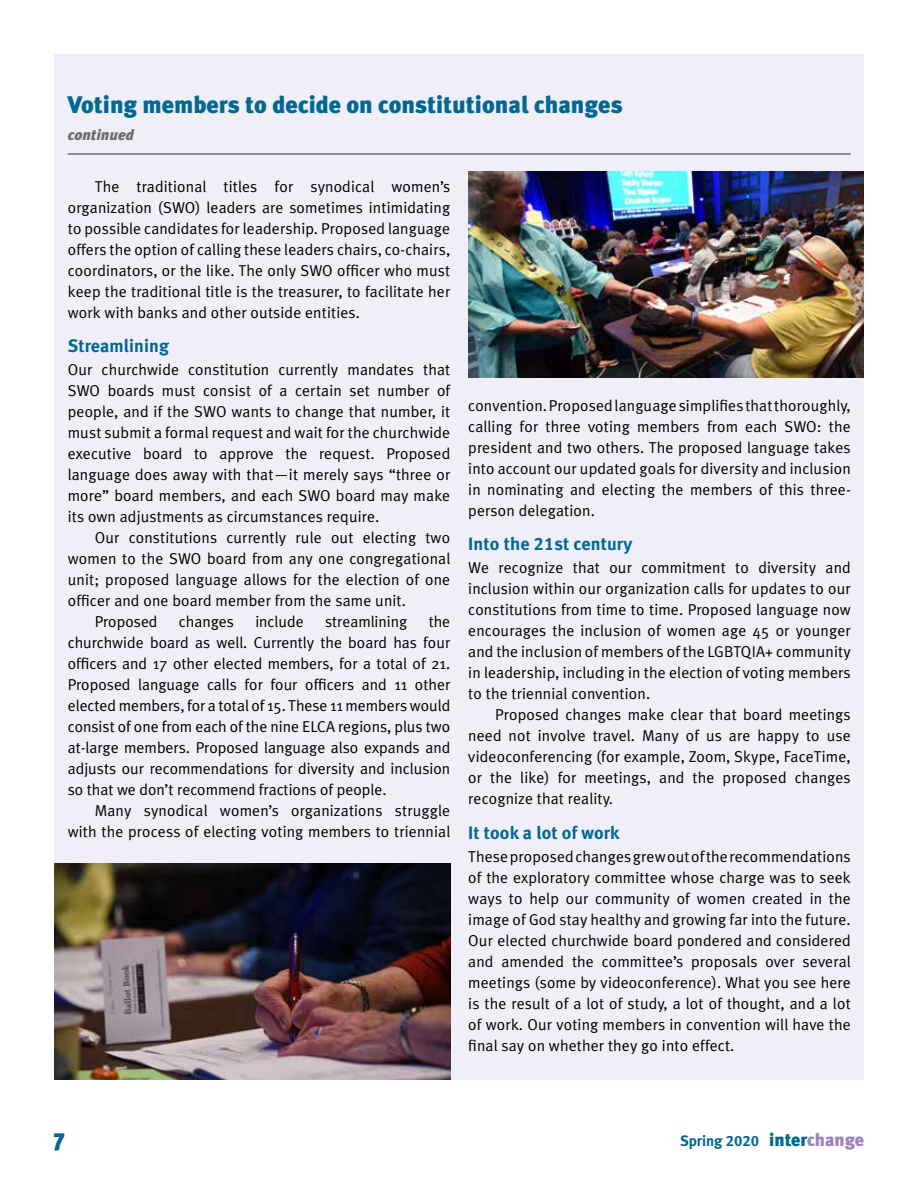
<style>
.page{position:relative;width:918px;height:1188px;background:#fff}
.page>*{position:absolute;margin:0;border:0;box-sizing:border-box;transform-origin:0 0}
.t1{font:900 24px "Meta Plus";color:#006892}
.t2{font:18px "Meta Bold LF";letter-spacing:.01em;color:#006892}
.t3{font:15.75px/21px "Meta Plus Normal";letter-spacing:.01em;color:#000;text-align:justify}
.t4{font:15px "Meta Bold LF";letter-spacing:-.005em;color:#006892}
.t5{font:italic 900 15px "Meta Plus";color:#6d6e71}
.s1{font-family:"Meta Plus";font-weight:900;font-size:18px}
.s2{font-family:"Meta Plus";font-weight:900;font-size:18px;color:#9d85be}
</style>
<div class="page">
<div style="left:54px;top:54px;width:810px;height:112px;background:#f0eef7"></div>
<hr style="left:68px;top:153px;width:783px;height:2px;background:#6d6e71">
<div style="left:54px;top:166px;width:810px;height:914px;background:#f0eef7"></div>
<img style="left:468px;top:172px;width:396px;height:206px">
<img style="left:54px;top:863px;width:396px;height:217px">
<h1 class="t1" style="left:68px;top:91px;width:556px">Voting members to decide on constitutional changes</h1>
<p class="t5" style="left:68px;top:126px;width:68px">continued</p>
<p class="t3" style="left:68px;top:176px;width:384px;text-indent:27px">The traditional titles for synodical women’s organization (SWO) leaders are sometimes intimidating to possible candidates for leadership. Proposed language offers the option of calling these leaders chairs, co-chairs, coordinators, or the like. The only SWO officer who must keep the traditional title is the treasurer, to facilitate her work with banks and other outside entities.</p>
<p class="t2" style="left:68px;top:335px;width:103px">Streamlining</p>
<p class="t3" style="left:68px;top:359px;width:384px">Our churchwide constitution currently mandates that SWO boards must consist of a certain set number of people, and if the SWO wants to change that number, it must submit a formal request and wait for the churchwide executive board to approve the request. Proposed language does away with that—it merely says “three or more” board members, and each SWO board may make its own adjustments as circumstances require.</p>
<p class="t3" style="left:95px;top:527px;width:357px">Our constitutions currently rule out electing two</p>
<p class="t3" style="left:68px;top:548px;width:384px">women to the SWO board from any one congregational</p>
<p class="t3" style="left:68px;top:569px;width:384px">unit; proposed language allows for the election of one</p>
<p class="t3" style="left:68px;top:590px;width:340px">officer and one board member from the same unit.</p>
<p class="t3" style="left:95px;top:611px;width:64px">Proposed</p>
<p class="t3" style="left:179px;top:611px;width:57px">changes</p>
<p class="t3" style="left:255px;top:611px;width:50px">include</p>
<p class="t3" style="left:325px;top:611px;width:84px">streamlining</p>
<p class="t3" style="left:68px;top:611px;width:384px;text-indent:361px">the churchwide board as well. Currently the board has four officers and 17 other elected members, for a total of 21.<br>Proposed language calls for four officers and 11 other elected members, for a total of 15. These 11 members would consist of one from each of the nine ELCA regions, plus two at-large members. Proposed language also expands and adjusts our recommendations for diversity and inclusion so that we don’t recommend fractions of people.</p>
<p class="t3" style="left:68px;top:800px;width:384px;text-align:right">Many synodical women’s organizations struggle with the process of electing voting members to triennial</p>
<p class="t3" style="left:468px;top:394px;width:384px">convention. Proposed language simplifies that thoroughly, calling for three voting members from each SWO: the president and two others. The proposed language takes into account our updated goals for diversity and inclusion in nominating and electing the members of this three&shy;person delegation.</p>
<p class="t2" style="left:468px;top:533px;width:166px">Into the 21st century</p>
<p class="t3" style="left:468px;top:557px;width:384px">We recognize that our commitment to diversity and inclusion within our organization calls for updates to our constitutions from time to time. Proposed language now encourages the inclusion of women age 45 or younger and the inclusion of members of the LGBTQIA+ community in leadership, including in the election of voting members to the triennial convention.</p>
<p class="t3" style="left:468px;top:704px;width:384px;text-indent:27px">Proposed changes make clear that board meetings need not involve travel. Many of us are happy to use videoconferencing (for example, Zoom, Skype, FaceTime, or the like) for meetings, and the proposed changes recognize that reality.</p>
<p class="t2" style="left:468px;top:822px;width:153px">It took a lot of work</p>
<p class="t3" style="left:468px;top:846px;width:384px">These proposed changes grew out of the recommendations of the exploratory committee whose charge was to seek ways to help our community of women created in the image of God stay healthy and growing far into the future.<br>Our elected churchwide board pondered and considered and amended the committee’s proposals over several meetings (some by videoconference). What you see here is the result of a lot of study, a lot of thought, and a lot of work. Our voting members in convention will have the final say on whether they go into effect.</p>
<h1 class="t1" style="left:54px;top:1123px;width:12px">7</h1>
<p class="t4" style="left:680px;top:1132px;width:185px">Spring 2020 <span class="s1">inter</span><span class="s2">change</span></p>
</div>
